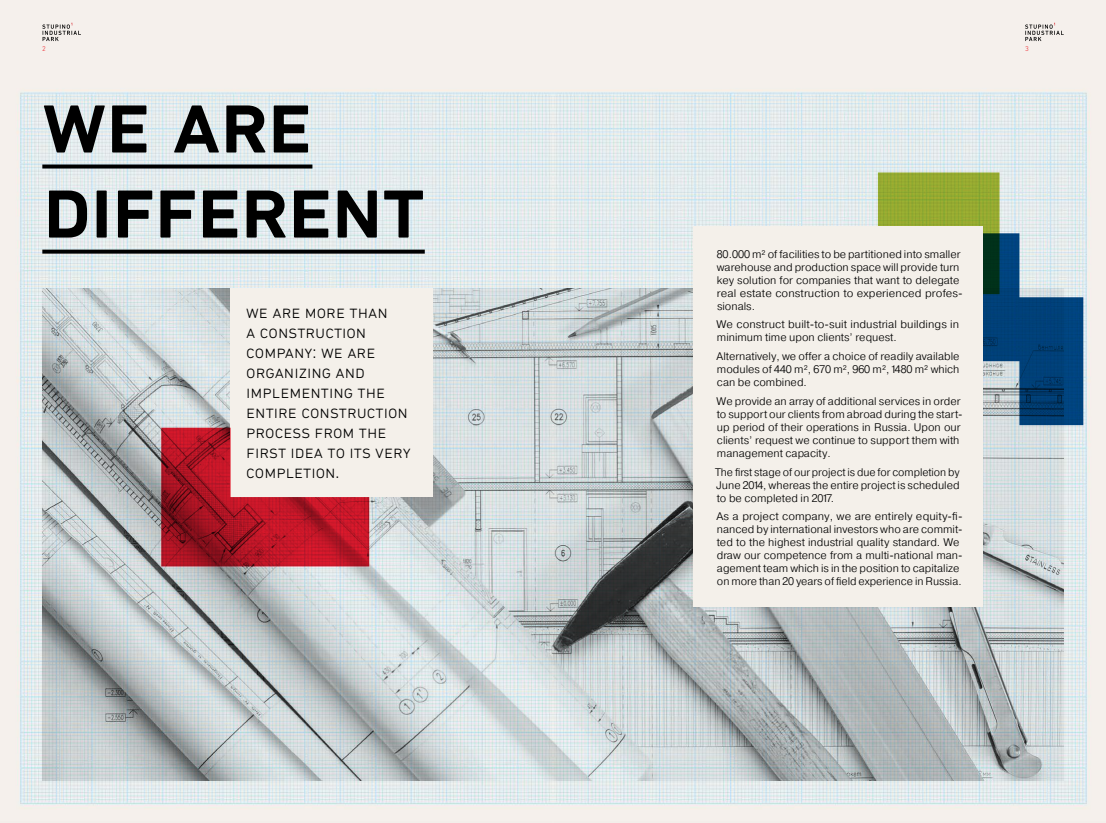
<style>
.page{position:relative;width:1106px;height:823px;background:#fff}
.page>*{position:absolute;margin:0;border:0;box-sizing:border-box;transform-origin:0 0}
.t1{font:500 90px/85px "DIN Next LT Pro";letter-spacing:-.02em;color:#000}
.t2{font:300 18px/20px "DIN Next LT Pro";color:#000}
.t3{font:300 11px/13px "Pragmatica";color:#000}
.t4{font:300 7px "DIN Next LT Pro";color:#ed1d24}
</style>
<div class="page">
<img style="left:0;top:0;width:1106px;height:822px">
<svg style="left:42px;top:23px;width:39px;height:18px"></svg>
<svg style="left:1025px;top:23px;width:38px;height:18px"></svg>
<img style="left:42px;top:288px;width:1021px;height:492px">
<svg style="left:42px;top:164px;width:270px;height:4px"></svg>
<svg style="left:42px;top:249px;width:383px;height:4px;background:#222424"></svg>
<div style="left:231px;top:288px;width:202px;height:209px;background:#f4f0ea"></div>
<svg style="left:161px;top:427px;width:208px;height:139px"></svg>
<svg style="left:878px;top:172px;width:205px;height:253px;background:#72938e"></svg>
<div style="left:693px;top:226px;width:289px;height:380px;background:#f4f0ea"></div>
<p class="t4" style="left:42px;top:44px;width:5px">2</p>
<p class="t4" style="left:1025px;top:44px;width:5px">3</p>
<h1 class="t1" style="left:42px;top:79px;width:384px">we are different</h1>
<h2 class="t2" style="left:246px;top:302px;width:166px">we are more than<br>a construction company: we are organizing and implementing the entire construction process from the first idea to its very completion.</h2>
<p class="t3" style="left:716px;top:247px;width:247px">80.000 m2 of facilities to be partitioned into smaller warehouse and production space will provide turn key solution for companies that want to delegate real estate construction to experienced profes&shy;sionals.</p>
<p class="t3" style="left:716px;top:317px;width:244px">We construct built-to-suit industrial buildings in minimum time upon clients’ request.</p>
<p class="t3" style="left:716px;top:349px;width:244px;text-align:justify">Alternatively, we offer a choice of readily available modules of 440 m2, 670 m2, 960 m2, 1480 m2 which can be combined.</p>
<p class="t3" style="left:716px;top:394px;width:248px">We provide an array of additional services in order to support our clients from abroad during the start&shy;up period of their operations in Russia. Upon our clients’ request we continue to support them with management capacity.</p>
<p class="t3" style="left:715px;top:464px;width:246px;text-align:justify">The first stage of our project is due for completion by June 2014, whereas the entire project is scheduled to be completed in 2017.</p>
<p class="t3" style="left:716px;top:509px;width:248px">As a project company, we are entirely equity-fi&shy;nanced by international investors who are commit&shy;ted to the highest industrial quality standard. We draw our competence from a multi-national man&shy;agement team which is in the position to capitalize on more than 20 years of field experience in Russia.</p>
</div>
